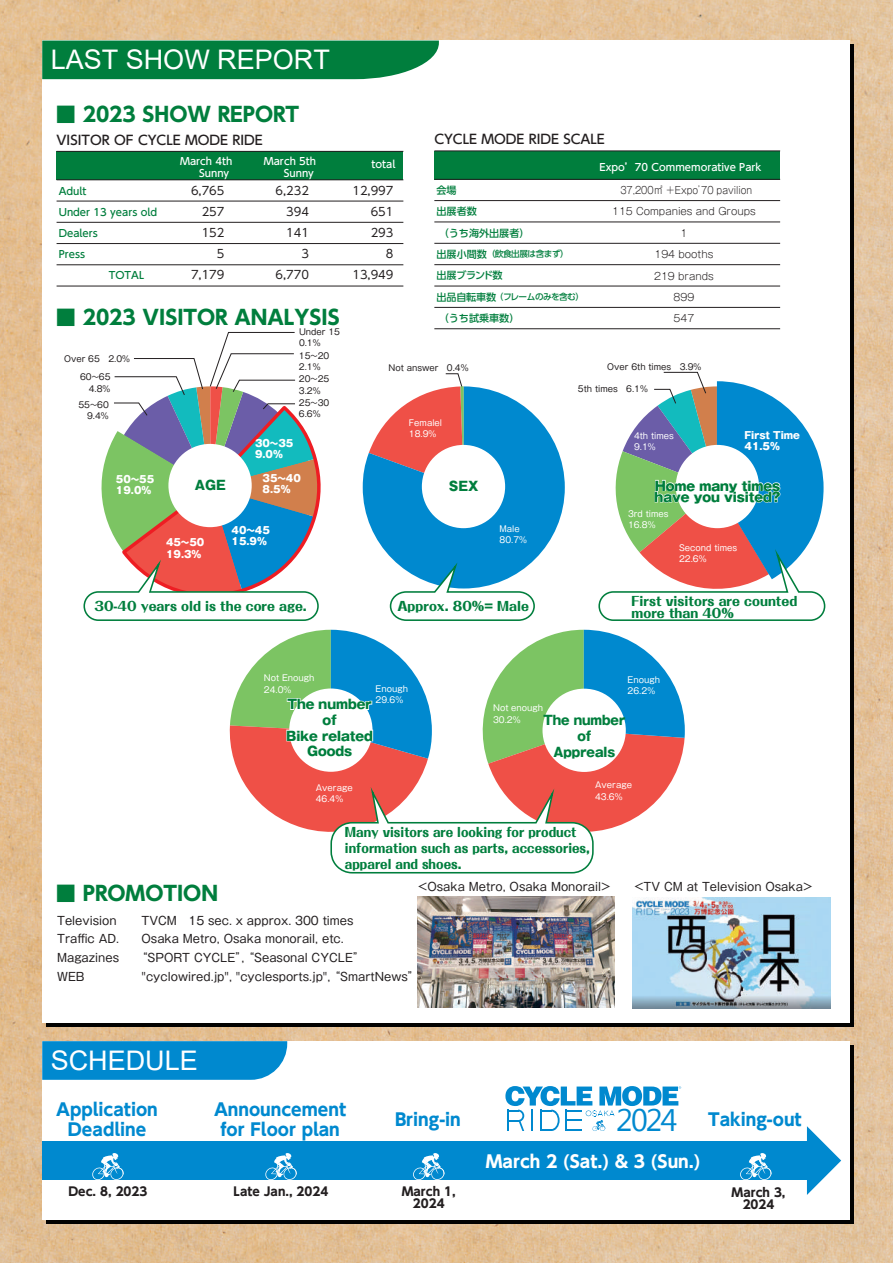
<style>
.page{position:relative;width:893px;height:1263px;background:#fff}
.page>*{position:absolute;margin:0;border:0;box-sizing:border-box;transform-origin:0 0}
.t1{font:31.05px "Microsoft Tai Le";color:#0089cf}
.t2{font:27px "Arial";color:#fff}
.t3{font:700 20.1px "UD Shin Go Pro";color:#007e3d}
.t4{font:700 17.1px/20.4px "UD Shin Go Pro";color:#0089cf;text-align:center}
.t5{font:700 17.1px "UD Shin Go Pro";color:#fff}
.t6{font:500 12.9px "UD Shin Go Pro";color:#231f20}
.t7{font:800 12.75px/15.8px "Gothic MB101 Pro";color:#007e3d;text-align:center}
.t8{font:800 12.6px/15.9px "Folk Pro";color:#007e3d;scale:.95 1}
.t9{font:800 12.6px/12px "Folk Pro";color:#007e3d}
.t10{font:700 12px/12px "UD Shin Go Pro";color:#231f20;text-align:center}
.t11{font:11.55px/18.8px "Gothic MB101 Pro";color:#231f20}
.t12{font:11.55px/21.1px "UD Shin Go Pro";color:#231f20;text-align:right}
.t13{font:500 10.05px/21.3px "UD Shin Go Pro";color:#007e3d}
.t14{font:500 10.05px/11.6px "UD Shin Go Pro";color:#fff}
.t15{font:300 10.05px/21.5px "Gothic MB101 Pro";color:#231f20}
.t16{font:300 10.05px "Gothic MB101 Pro";color:#231f20;scale:.9 1}
.t17{font:800 9.9px/11.2px "Gothic MB101 Pro";color:#fff}
.t18{font:500 8.7px "UD Shin Go Pro";letter-spacing:-.055em;color:#007e3d}
.t19{font:8.4px/11.2px "Gothic MB101 Pro";color:#fff}
.t20{font:8.4px/11.2px "Gothic MB101 Pro";color:#231f20}
.s1{font-size:10.05px}
</style>
<div class="page">
<img style="left:890px;top:0;width:3px;height:1263px">
<img style="left:0;top:0;width:890px;height:1263px">
<div style="left:42px;top:41px;width:808px;height:982px;background:#fff"></div>
<div style="left:46px;top:1045px;width:808px;height:179px;background:#030303"></div>
<div style="left:42px;top:1041px;width:808px;height:179px;background:#fff"></div>
<div style="left:42px;top:1141px;width:771px;height:38px;background:#0089cf"></div>
<svg style="left:807px;top:1126px;width:34px;height:69px"></svg>
<svg style="left:91px;top:1153px;width:33px;height:27px"></svg>
<svg style="left:264px;top:1153px;width:33px;height:27px"></svg>
<svg style="left:412px;top:1153px;width:33px;height:27px"></svg>
<svg style="left:739px;top:1153px;width:33px;height:27px"></svg>
<img style="left:417px;top:896px;width:198px;height:112px">
<img style="left:632px;top:897px;width:199px;height:112px">
<div style="left:57px;top:151px;width:346px;height:29px;background:#007e3d"></div>
<div style="left:434px;top:151px;width:346px;height:28px;background:#007e3d"></div>
<hr style="left:57px;top:151px;width:346px;height:1px;background:#231f20">
<hr style="left:57px;top:179px;width:346px;height:1px;background:#231f20">
<hr style="left:57px;top:201px;width:346px;height:1px;background:#231f20">
<hr style="left:57px;top:222px;width:346px;height:1px;background:#231f20">
<hr style="left:57px;top:243px;width:346px;height:1px;background:#231f20">
<hr style="left:57px;top:264px;width:346px;height:1px;background:#231f20">
<hr style="left:434px;top:179px;width:346px;height:1px;background:#231f20">
<hr style="left:434px;top:200px;width:346px;height:1px;background:#231f20">
<hr style="left:434px;top:222px;width:346px;height:1px;background:#231f20">
<hr style="left:434px;top:243px;width:346px;height:1px;background:#231f20">
<hr style="left:434px;top:264px;width:346px;height:1px;background:#231f20">
<hr style="left:434px;top:286px;width:346px;height:1px;background:#231f20">
<hr style="left:434px;top:307px;width:346px;height:1px;background:#231f20">
<hr style="left:434px;top:328px;width:346px;height:1px;background:#231f20">
<hr style="left:57px;top:286px;width:346px;height:1px;background:#231f20">
<hr style="left:434px;top:151px;width:346px;height:1px;background:#231f20">
<svg style="left:363px;top:373px;width:202px;height:248px"></svg>
<svg style="left:229px;top:630px;width:456px;height:244px"></svg>
<div style="left:542px;top:689px;width:84px;height:83px;background:#fff;border-radius:50%"></div>
<svg style="left:101px;top:332px;width:220px;height:266px"></svg>
<div style="left:168px;top:444px;width:84px;height:83px;background:#fff;border-radius:50%"></div>
<div style="left:84px;top:592px;width:234px;height:28px;background:#fff;border-radius:14px"></div>
<div style="left:83px;top:591px;width:236px;height:30px;border:2px solid #007e3d;border-radius:14px"></div>
<svg style="left:615px;top:372px;width:209px;height:227px"></svg>
<div style="left:599px;top:592px;width:226px;height:28px;background:#fff;border-radius:14px"></div>
<div style="left:598px;top:591px;width:227px;height:30px;border:2px solid #007e3d;border-radius:14px"></div>
<svg style="left:505px;top:1086px;width:176px;height:45px"></svg>
<div style="left:42px;top:41px;width:397px;height:38px;background:#007e3d"></div>
<svg style="left:42px;top:1041px;width:245px;height:39px;background:#0a8dd0"></svg>
<h2 class="t2" style="left:51px;top:41px;width:281px">LAST SHOW REPORT</h2>
<h3 class="t3" style="left:56px;top:98px;width:245px">■ 2023 SHOW REPORT</h3>
<p class="t6" style="left:57px;top:129px;width:208px">VISITOR OF CYCLE MODE RIDE</p>
<p class="t12" style="left:191px;top:179px;width:35px">6,765<br>257<br>152<br>5<br>7,179</p>
<p class="t12" style="left:275px;top:179px;width:35px">6,232<br>394<br>141<br>3<br>6,770</p>
<p class="t12" style="left:352px;top:179px;width:43px">12,997<br>651<br>293<br>8<br>13,949</p>
<p class="t14" style="left:199px;top:155px;width:35px;text-indent:-19px">March 4th<br>Sunny</p>
<p class="t14" style="left:264px;top:155px;width:54px;text-align:right">March 5th<br>Sunny</p>
<p class="t14" style="left:372px;top:158px;width:25px">total</p>
<p class="t13" style="left:59px;top:180px;width:29px">Adult</p>
<p class="t13" style="left:59px;top:201px;width:100px">Under 13 years old</p>
<p class="t13" style="left:59px;top:222px;width:41px">Dealers</p>
<p class="t13" style="left:59px;top:243px;width:28px">Press</p>
<p class="t13" style="left:109px;top:264px;width:37px">TOTAL</p>
<h3 class="t3" style="left:56px;top:301px;width:285px">■ 2023 VISITOR ANALYSIS</h3>
<p class="t20" style="left:299px;top:325px;width:43px">Under 15<br>0.1％</p>
<p class="t6" style="left:434px;top:129px;width:172px">CYCLE MODE RIDE SCALE</p>
<p class="t14" style="left:599px;top:161px;width:163px">Expo’70 Commemorative Park</p>
<p class="t13" style="left:437px;top:179px;width:22px">会場</p>
<p class="t16" style="left:620px;top:182px;width:148px">37,200㎡ ＋Expo’70 pavilion</p>
<p class="t13" style="left:437px;top:201px;width:42px">出展者数</p>
<p class="t13" style="left:437px;top:243px;width:68px">出展小間数<br>出展ブランド数</p>
<p class="t18" style="left:437px;top:290px;width:149px"><span class="s1">出品自転車数</span> （フレームのみを含む）</p>
<p class="t15" style="left:612px;top:199px;width:145px">115 Companies and Groups</p>
<p class="t15" style="left:654px;top:242px;width:61px">194 booths<br>219 brands</p>
<p class="t15" style="left:673px;top:306px;width:22px">547</p>
<p class="t13" style="left:439px;top:222px;width:92px">（うち海外出展者）</p>
<p class="t15" style="left:680px;top:221px;width:8px">1</p>
<p class="t18" style="left:487px;top:247px;width:84px">（飲食出展は含まず）</p>
<p class="t15" style="left:673px;top:285px;width:22px">899</p>
<p class="t13" style="left:439px;top:307px;width:82px">（うち試乗車数）</p>
<p class="t20" style="left:64px;top:352px;width:68px">Over 65　2.0％</p>
<p class="t20" style="left:80px;top:370px;width:32px;text-align:right">60～65<br>4.8％</p>
<p class="t20" style="left:78px;top:398px;width:32px;text-align:right">55～60<br>9.4％</p>
<p class="t17" style="left:116px;top:472px;width:40px">50～55<br>19.0％</p>
<p class="t20" style="left:299px;top:349px;width:32px">15～20<br>2.1％</p>
<p class="t20" style="left:299px;top:372px;width:32px">20～25<br>3.2％</p>
<p class="t20" style="left:299px;top:396px;width:32px">25～30<br>6.6％</p>
<p class="t7" style="left:195px;top:475px;width:33px">AGE</p>
<p class="t17" style="left:255px;top:436px;width:40px">30～35<br>9.0％</p>
<p class="t17" style="left:263px;top:471px;width:40px">35～40<br>8.5％</p>
<p class="t17" style="left:166px;top:536px;width:40px">45～50<br>19.3％</p>
<p class="t17" style="left:231px;top:523px;width:40px">40～45<br>15.9％</p>
<p class="t9" style="left:95px;top:598px;width:214px">30-40 years old is the core age.</p>
<p class="t20" style="left:388px;top:361px;width:82px">Not answer　0.4％</p>
<p class="t19" style="left:409px;top:416px;width:35px">Femalel<br>18.9％</p>
<p class="t7" style="left:449px;top:476px;width:31px">SEX</p>
<p class="t19" style="left:500px;top:522px;width:29px">Male<br>80.7％</p>
<p class="t9" style="left:397px;top:598px;width:133px">Approx. 80%= Male</p>
<p class="t20" style="left:607px;top:360px;width:96px">Over 6th times　3.9％</p>
<p class="t20" style="left:578px;top:381px;width:72px">5th times　6.1％</p>
<p class="t19" style="left:634px;top:429px;width:41px">4th times<br>9.1％</p>
<p class="t17" style="left:744px;top:428px;width:57px">First Time<br>41.5％</p>
<p class="t7" style="left:655px;top:478px;width:127px;line-height:11.2px;text-align:left">Home many times have you visited?</p>
<p class="t19" style="left:628px;top:507px;width:42px">3rd times<br>16.8％</p>
<p class="t19" style="left:679px;top:541px;width:60px">Second times<br>22.6％</p>
<p class="t9" style="left:632px;top:593px;width:167px">First visitors are counted more than 40%</p>
<p class="t19" style="left:264px;top:671px;width:52px">Not Enough<br>24.0％</p>
<p class="t7" style="left:286px;top:695px;width:88px">The number of<br>Bike related<br>Goods</p>
<p class="t19" style="left:376px;top:682px;width:34px">Enough<br>29.6％</p>
<p class="t19" style="left:316px;top:781px;width:38px">Average<br>46.4％</p>
<p class="t19" style="left:628px;top:673px;width:34px">Enough<br>26.2％</p>
<p class="t19" style="left:493px;top:701px;width:52px">Not enough<br>30.2％</p>
<p class="t7" style="left:543px;top:711px;width:83px">The number of<br>Appreals</p>
<p class="t19" style="left:595px;top:778px;width:38px">Average<br>43.6％</p>
<h3 class="t3" style="left:56px;top:876px;width:164px">■ PROMOTION</h3>
<p class="t8" style="left:345px;top:823px;width:259px">Many visitors are looking for product information such as parts, accessories, apparel and shoes.</p>
<p class="t11" style="left:418px;top:875px;width:194px">&lt;Osaka Metro, Osaka Monorail&gt;</p>
<p class="t11" style="left:634px;top:875px;width:180px">&lt;TV CM at Television Osaka&gt;</p>
<p class="t11" style="left:57px;top:909px;width:64px">Television<br>Traffic AD.<br>Magazines<br>WEB</p>
<p class="t11" style="left:142px;top:909px;width:214px">TVCM　15 sec. x approx. 300 times</p>
<p class="t11" style="left:142px;top:928px;width:204px">Osaka Metro, Osaka monorail, etc.</p>
<p class="t11" style="left:136px;top:947px;width:230px">“SPORT CYCLE”, “Seasonal CYCLE”</p>
<p class="t11" style="left:142px;top:965px;width:279px">"cyclowired.jp", "cyclesports.jp", “SmartNews”</p>
<h2 class="t2" style="left:51px;top:1042px;width:149px">SCHEDULE</h2>
<h3 class="t4" style="left:56px;top:1098px;width:103px">Application<br>Deadline</h3>
<h3 class="t4" style="left:214px;top:1098px;width:134px">Announcement for Floor plan</h3>
<p class="t10" style="left:68px;top:1185px;width:80px">Dec. 8, 2023</p>
<p class="t10" style="left:234px;top:1185px;width:96px">Late Jan., 2024</p>
<h3 class="t4" style="left:395px;top:1109px;width:67px">Bring-in</h3>
<p class="t10" style="left:402px;top:1185px;width:55px">March 1,<br>2024</p>
<h1 class="t1" style="left:616px;top:1102px;width:63px">2024</h1>
<h3 class="t4" style="left:708px;top:1109px;width:95px">Taking-out</h3>
<h3 class="t5" style="left:486px;top:1148px;width:216px">March 2 (Sat.) &amp; 3 (Sun.)</h3>
<p class="t10" style="left:732px;top:1186px;width:55px">March 3,<br>2024</p>
</div>
